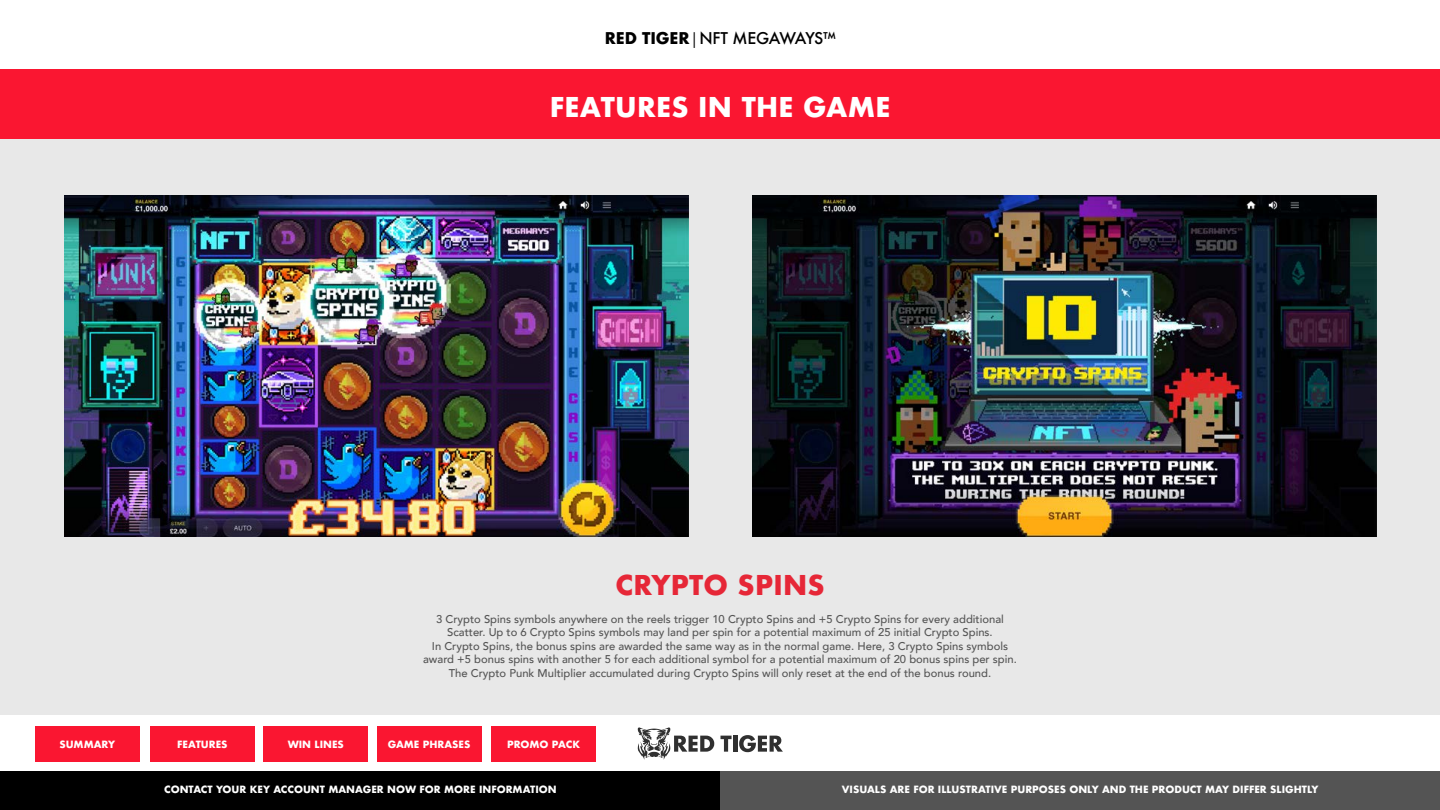
<style>
.page{position:relative;width:1440px;height:810px;background:#fff}
.page>*{position:absolute;margin:0;border:0;box-sizing:border-box;transform-origin:0 0}
.t1{font:700 26.55px "Futura";letter-spacing:.01em;color:#fff}
.t2{font:700 26.55px "Futura";letter-spacing:.01em;color:#e62737}
.t3{font:500 15.75px "Futura";letter-spacing:-.035em;color:#000}
.t4{font:500 11.25px/13.5px "Avenir";color:#545454;text-align:center}
.t5{font:700 9.75px "Futura";color:#fff}
.s1{font-weight:700}
.s2{font-family:"Myriad Pro";font-weight:400}
</style>
<div class="page">
<svg style="left:638px;top:727px;width:76px;height:33px"></svg>
<svg style="left:721px;top:736px;width:11px;height:16px"></svg>
<hr style="left:733px;top:736px;width:4px;height:16px;background:#303030">
<svg style="left:739px;top:735px;width:44px;height:17px"></svg>
<div style="left:0;top:70px;width:1440px;height:644px;background:#e8e8e8"></div>
<div style="left:0;top:69px;width:1440px;height:69px;background:#fa1631"></div>
<div style="left:0;top:771px;width:720px;height:39px;background:#000"></div>
<div style="left:720px;top:771px;width:720px;height:39px;background:#545454"></div>
<img style="left:65px;top:196px;width:623px;height:340px">
<img style="left:753px;top:196px;width:623px;height:340px">
<div style="left:35px;top:726px;width:105px;height:35px;background:#fa1631"></div>
<div style="left:150px;top:726px;width:105px;height:35px;background:#fa1631"></div>
<div style="left:263px;top:726px;width:105px;height:35px;background:#fa1631"></div>
<div style="left:377px;top:726px;width:105px;height:35px;background:#fa1631"></div>
<div style="left:491px;top:726px;width:105px;height:35px;background:#fa1631"></div>
<h2 class="t3" style="left:605px;top:27px;width:232px"><span class="s1">RED TIGER</span> <span class="s2">|</span> NFT MEGAWAYS™</h2>
<h1 class="t1" style="left:550px;top:88px;width:342px">FEATURES IN THE GAME</h1>
<h1 class="t2" style="left:615px;top:566px;width:211px">CRYPTO SPINS</h1>
<p class="t4" style="left:423px;top:612px;width:595px">3 Crypto Spins symbols anywhere on the reels trigger 10 Crypto Spins and +5 Crypto Spins for every additional Scatter. Up to 6 Crypto Spins symbols may land per spin for a potential maximum of 25 initial Crypto Spins.<br>In Crypto Spins, the bonus spins are awarded the same way as in the normal game. Here, 3 Crypto Spins symbols award +5 bonus spins with another 5 for each additional symbol for a potential maximum of 20 bonus spins per spin.<br>The Crypto Punk Multiplier accumulated during Crypto Spins will only reset at the end of the bonus round.</p>
<p class="t5" style="left:59px;top:737px;width:57px">SUMMARY</p>
<p class="t5" style="left:177px;top:737px;width:52px">FEATURES</p>
<p class="t5" style="left:288px;top:737px;width:58px">WIN LINES</p>
<p class="t5" style="left:388px;top:737px;width:84px">GAME PHRASES</p>
<p class="t5" style="left:507px;top:737px;width:75px">PROMO PACK</p>
<p class="t5" style="left:164px;top:783px;width:394px">CONTACT YOUR KEY ACCOUNT MANAGER NOW FOR MORE INFORMATION</p>
<p class="t5" style="left:842px;top:783px;width:478px">VISUALS ARE FOR ILLUSTRATIVE PURPOSES ONLY AND THE PRODUCT MAY DIFFER SLIGHTLY</p>
</div>
